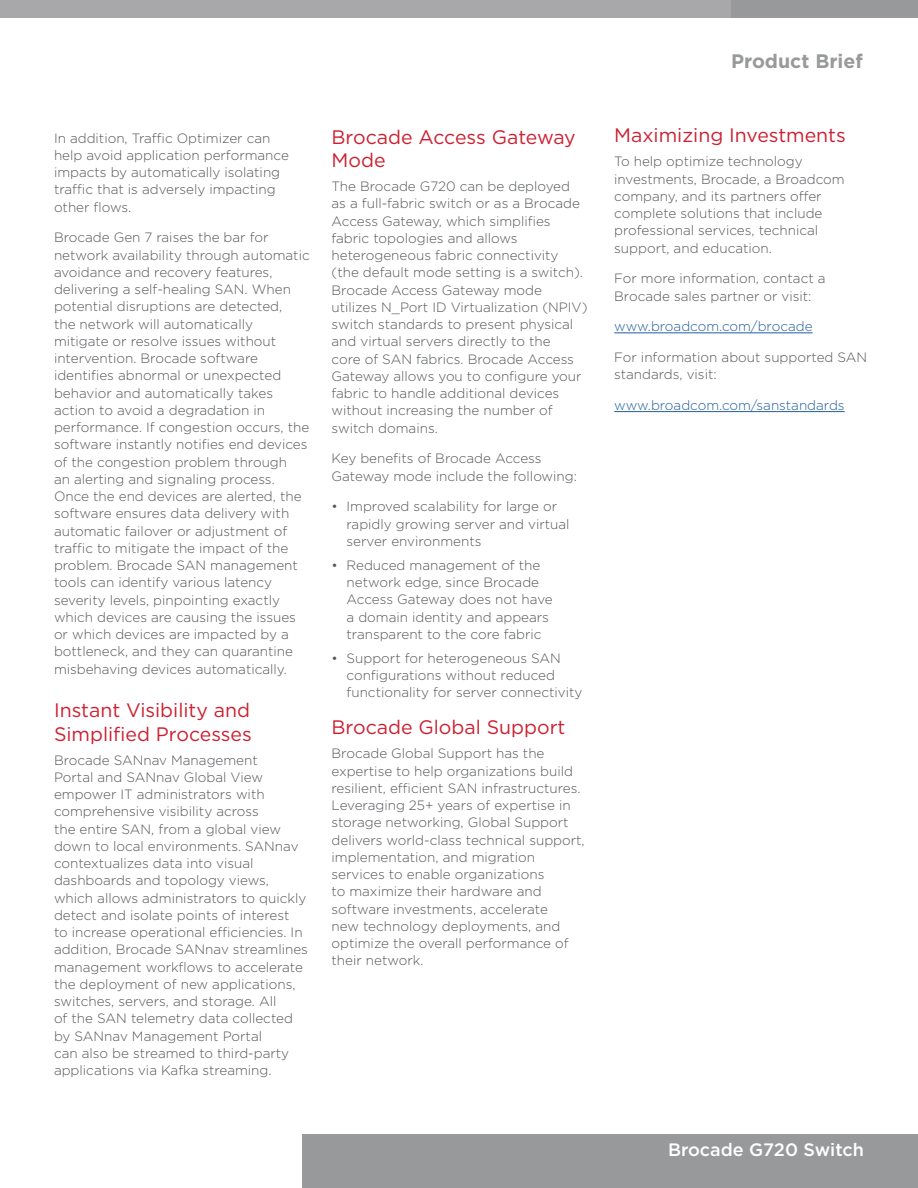
<style>
.page{position:relative;width:918px;height:1188px;background:#fff}
.page>*{position:absolute;margin:0;border:0;box-sizing:border-box;transform-origin:0 0}
.Body_Head{font:19.5px/23.4px "Gotham";color:#cc2031}
.t1{font:700 19.5px "Gotham";color:#97999b}
.t2{font:500 18px "Gotham";color:#fff}
.Body_Text{font:300 13.5px/17.2px "Gotham";color:#53565a}
.Body_Text-2{font:300 13.5px "Gotham";color:#215e9e}
</style>
<div class="page">
<div style="left:0;top:0;width:735px;height:18px;background:#a8a8aa"></div>
<div style="left:731px;top:0;width:187px;height:18px;background:#97999b"></div>
<div style="left:302px;top:1134px;width:616px;height:54px;background:#97999b"></div>
<hr style="left:614px;top:333px;width:199px;height:1px;background:#215e9e">
<hr style="left:614px;top:411px;width:231px;height:1px;background:#215e9e">
<p class="Body_Text" style="left:54px;top:129px;width:236px">In addition, Traffic Optimizer can help avoid application performance impacts by automatically isolating traffic that is adversely impacting other flows.</p>
<p class="Body_Text" style="left:54px;top:229px;width:257px">Brocade Gen 7 raises the bar for network availability through automatic avoidance and recovery features, delivering a self-healing SAN. When potential disruptions are detected,<br>the network will automatically mitigate or resolve issues without intervention. Brocade software identifies abnormal or unexpected behavior and automatically takes action to avoid a degradation in performance. If congestion occurs, the software instantly notifies end devices of the congestion problem through<br>an alerting and signaling process.<br>Once the end devices are alerted, the software ensures data delivery with automatic failover or adjustment of traffic to mitigate the impact of the problem. Brocade SAN management tools can identify various latency severity levels, pinpointing exactly which devices are causing the issues or which devices are impacted by a bottleneck, and they can quarantine misbehaving devices automatically.</p>
<p class="Body_Head" style="left:54px;top:698px;width:199px">Instant Visibility and<br>Simplified Processes</p>
<p class="Body_Text" style="left:54px;top:751px;width:255px">Brocade SANnav Management<br>Portal and SANnav Global View empower IT administrators with comprehensive visibility across<br>the entire SAN, from a global view down to local environments. SANnav contextualizes data into visual dashboards and topology views, which allows administrators to quickly detect and isolate points of interest<br>to increase operational efficiencies. In addition, Brocade SANnav streamlines management workflows to accelerate the deployment of new applications, switches, servers, and storage. All<br>of the SAN telemetry data collected by SANnav Management Portal<br>can also be streamed to third-party applications via Kafka streaming.</p>
<p class="Body_Head" style="left:332px;top:125px;width:246px">Brocade Access Gateway<br>Mode</p>
<p class="Body_Text" style="left:332px;top:177px;width:257px">The Brocade G720 can be deployed as a full-fabric switch or as a Brocade Access Gateway, which simplifies fabric topologies and allows heterogeneous fabric connectivity (the default mode setting is a switch).<br>Brocade Access Gateway mode utilizes N_Port ID Virtualization (NPIV) switch standards to present physical and virtual servers directly to the<br>core of SAN fabrics. Brocade Access Gateway allows you to configure your fabric to handle additional devices without increasing the number of switch domains.</p>
<p class="Body_Text" style="left:332px;top:450px;width:247px">Key benefits of Brocade Access<br>Gateway mode include the following:</p>
<p class="Body_Text" style="left:347px;top:498px;width:225px;text-indent:-15px">• Improved scalability for large or rapidly growing server and virtual server environments</p>
<p class="Body_Text" style="left:347px;top:556px;width:208px;text-indent:-15px">• Reduced management of the network edge, since Brocade<br>Access Gateway does not have a domain identity and appears transparent to the core fabric</p>
<p class="Body_Text" style="left:347px;top:649px;width:237px;text-indent:-15px">• Support for heterogeneous SAN configurations without reduced functionality for server connectivity</p>
<p class="Body_Head" style="left:332px;top:715px;width:235px">Brocade Global Support</p>
<p class="Body_Text" style="left:332px;top:745px;width:255px">Brocade Global Support has the expertise to help organizations build resilient, efficient SAN infrastructures.<br>Leveraging 25+ years of expertise in storage networking, Global Support delivers world-class technical support, implementation, and migration services to enable organizations<br>to maximize their hardware and software investments, accelerate<br>new technology deployments, and optimize the overall performance of their network.</p>
<h1 class="t1" style="left:731px;top:48px;width:133px">Product Brief</h1>
<p class="Body_Head" style="left:614px;top:123px;width:233px">Maximizing Investments</p>
<p class="Body_Text" style="left:614px;top:153px;width:232px">To help optimize technology investments, Brocade, a Broadcom company, and its partners offer complete solutions that include professional services, technical support, and education.</p>
<p class="Body_Text" style="left:614px;top:270px;width:213px">For more information, contact a<br>Brocade sales partner or visit:</p>
<p class="Body_Text-2" style="left:614px;top:318px;width:200px">www.broadcom.com/brocade</p>
<p class="Body_Text" style="left:614px;top:348px;width:255px">For information about supported SAN standards, visit:</p>
<p class="Body_Text-2" style="left:614px;top:397px;width:232px">www.broadcom.com/sanstandards</p>
<h2 class="t2" style="left:668px;top:1138px;width:197px">Brocade G720 Switch</h2>
</div>
